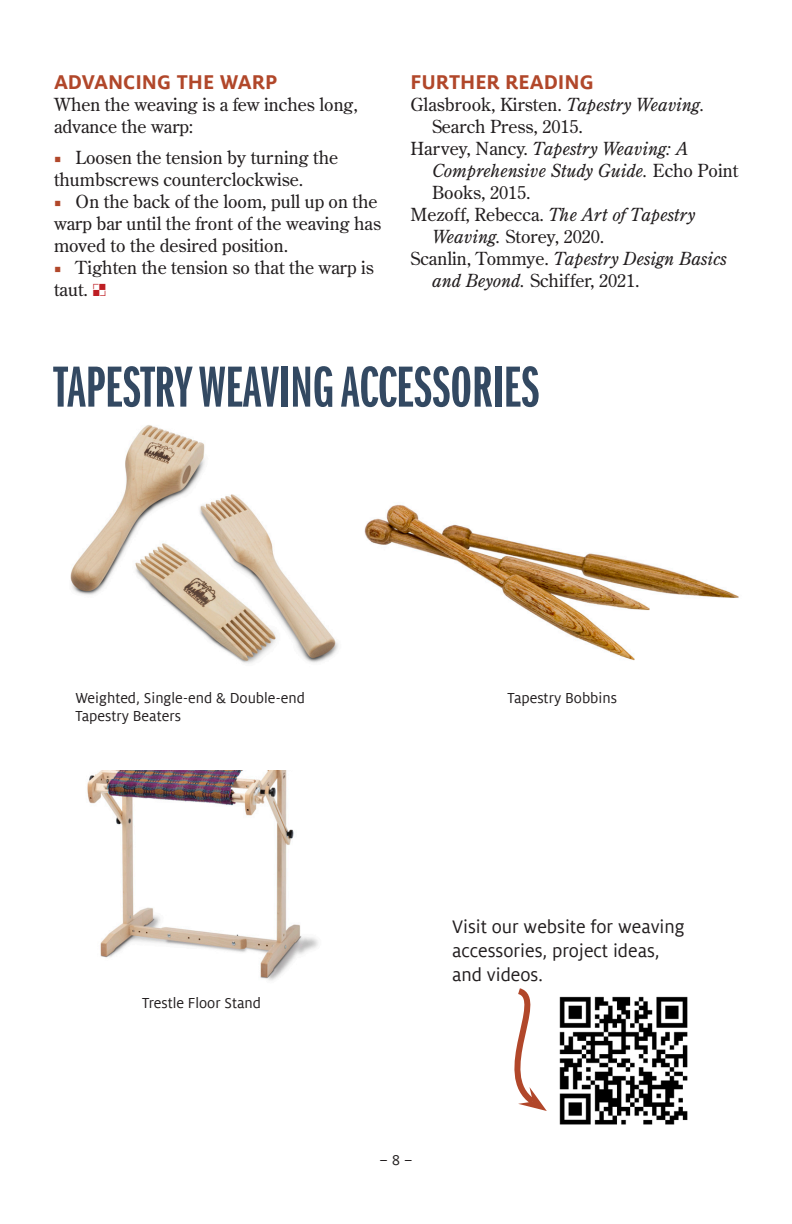
<style>
.page{position:relative;width:792px;height:1224px;background:#fff}
.page>*{position:absolute;margin:0;border:0;box-sizing:border-box;transform-origin:0 0}
.title_inside_first_l{font:60px "ITC Franklin Gothic Std Dm X Cp";color:#334962}
.section_header{font:700 22px "Milo Offc";color:#b1472a}
.t1{font:20px/24px "Milo Offc";color:#231f20}
.paragraph_-_hanging{font:18px/22px "Century Old Style Std";color:#231f20}
.paragraph_-_hanging-2{font:italic 18px/22px "Century Old Style Std";color:#231f20}
.paragraph{font:18px/22px "Century Old Style Std";color:#231f20}
.call-out{font:16px/18px "Milo Offc";color:#231f20}
.s1{font-family:"Minion Pro";color:#b1472a}
.s2{color:#be1e23}
.s3{font-style:italic}
.s4{font-style:normal}
</style>
<div class="page">
<img style="left:87px;top:771px;width:231px;height:210px">
<img style="left:70px;top:425px;width:268px;height:239px">
<img style="left:364px;top:504px;width:375px;height:157px">
<svg style="left:514px;top:988px;width:33px;height:123px"></svg>
<img style="left:559px;top:996px;width:129px;height:129px">
<p class="section_header" style="left:54px;top:70px;width:225px">ADVANCING THE WARP</p>
<p class="paragraph" style="left:54px;top:93px;width:306px">When the weaving is a few inches long, advance the warp:</p>
<p class="paragraph_-_hanging" style="left:54px;top:146px;width:286px"><span class="s1">■</span> Loosen the tension by turning the thumbscrews counterclockwise.</p>
<p class="paragraph_-_hanging" style="left:54px;top:190px;width:329px"><span class="s1">■</span> On the back of the loom, pull up on the warp bar until the front of the weaving has moved to the desired position.</p>
<p class="paragraph_-_hanging" style="left:54px;top:256px;width:321px"><span class="s1">■</span> Tighten the tension so that the warp is taut. <span class="s2">•</span></p>
<p class="section_header" style="left:410px;top:70px;width:185px">FURTHER READING</p>
<p class="paragraph_-_hanging" style="left:432px;top:93px;width:275px;text-indent:-22px">Glasbrook, Kirsten. <span class="s3">Tapestry Weaving.<br></span>Search Press, 2015.</p>
<p class="paragraph_-_hanging-2" style="left:432px;top:137px;width:308px;text-indent:-22px"><span class="s4">Harvey, Nancy.</span> Tapestry Weaving: A<br>Comprehensive Study Guide. <span class="s4">Echo Point<br>Books, 2015.</span></p>
<p class="paragraph_-_hanging" style="left:432px;top:203px;width:264px;text-indent:-22px">Mezoff, Rebecca. <span class="s3">The Art of Tapestry<br>Weaving.</span> Storey, 2020.</p>
<p class="paragraph_-_hanging-2" style="left:432px;top:247px;width:296px;text-indent:-22px"><span class="s4">Scanlin, Tommye.</span> Tapestry Design Basics and Beyond. <span class="s4">Schiffer, 2021.</span></p>
<p class="title_inside_first_l" style="left:54px;top:354px;width:487px">TAPESTRY WEAVING ACCESSORIES</p>
<p class="call-out" style="left:75px;top:689px;width:231px">Weighted, Single-end &amp; Double-end<br>Tapestry Beaters</p>
<p class="call-out" style="left:508px;top:689px;width:111px">Tapestry Bobbins</p>
<p class="call-out" style="left:142px;top:994px;width:120px">Trestle Floor Stand</p>
<p class="t1" style="left:452px;top:915px;width:234px">Visit our website for weaving accessories, project ideas, and videos.</p>
<p class="call-out" style="left:380px;top:1151px;width:34px">– 8 –</p>
</div>
